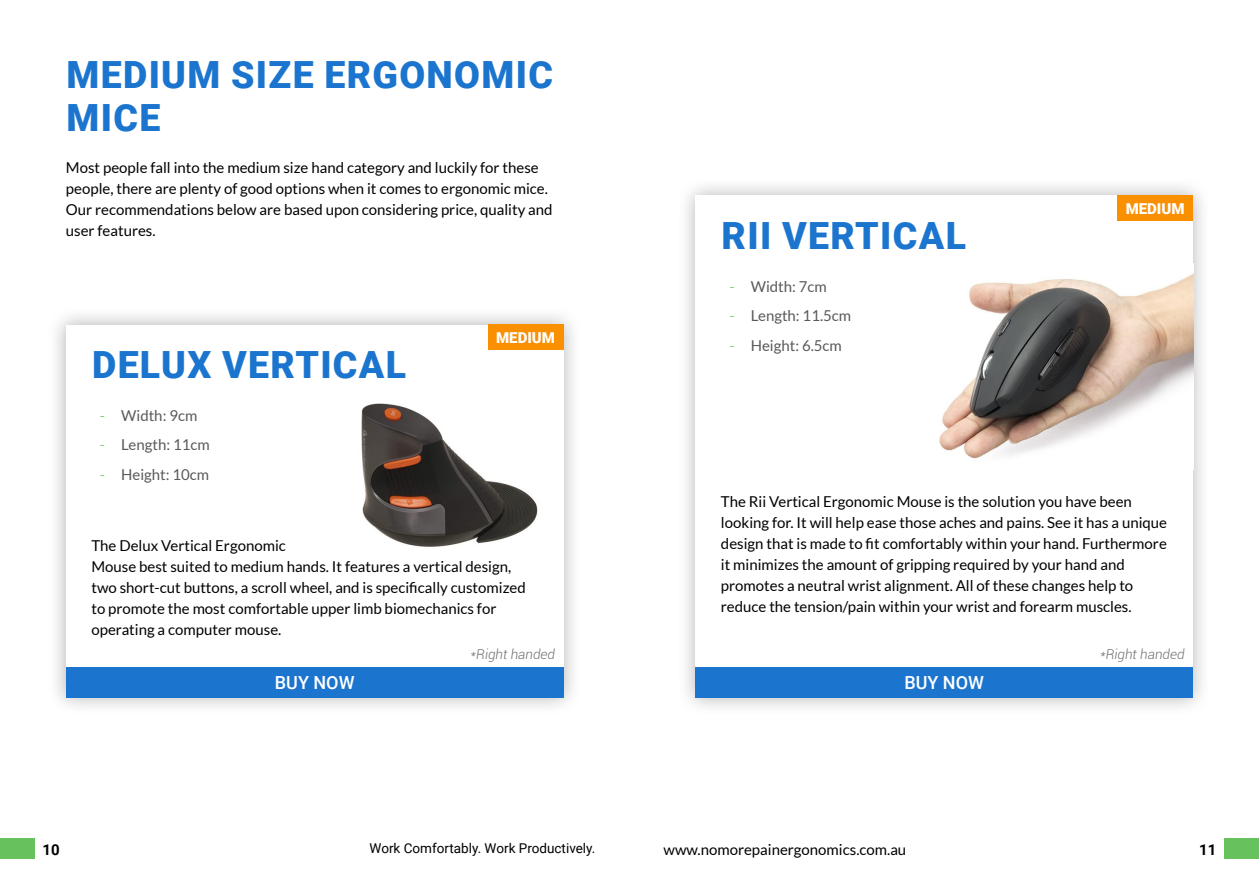
<style>
.page{position:relative;width:1259px;height:893px;background:#fff}
.page>*{position:absolute;margin:0;border:0;box-sizing:border-box;transform-origin:0 0}
.t1{font:900 37.5px/43.5px "Roboto";letter-spacing:.035em;color:#1b75ce}
.t2{font:500 18px "Roboto";color:#fff}
.t3{font:15px/21px "Lato";color:#000}
.t4{font:15px "Lato";color:#58595b}
.t5{font:900 15px "Roboto";color:#fff}
.t6{font:700 15px "Roboto";color:#000}
.t7{font:13.5px "Roboto";color:#000}
.t8{font:italic 300 13.5px "Roboto";color:#6d6e71}
.s1{color:#85cd7d}
</style>
<div class="page">
<div style="left:1225px;top:839px;width:34px;height:20px;background:#67c15d"></div>
<div style="left:0;top:839px;width:34px;height:20px;background:#67c15d"></div>
<div style="left:47px;top:306px;width:535px;height:410px;background:#000;opacity:.3"></div>
<div style="left:66px;top:325px;width:497px;height:372px;background:#fff"></div>
<div style="left:676px;top:177px;width:536px;height:539px;background:#000;opacity:.3"></div>
<div style="left:695px;top:196px;width:498px;height:501px;background:#fff"></div>
<div style="left:488px;top:325px;width:75px;height:25px;background:#fa8f00"></div>
<div style="left:1117px;top:196px;width:76px;height:25px;background:#fa8f00"></div>
<img style="left:361px;top:403px;width:177px;height:144px">
<img style="left:939px;top:273px;width:254px;height:186px">
<div style="left:66px;top:667px;width:497px;height:30px;background:#1b75ce"></div>
<div style="left:695px;top:667px;width:498px;height:30px;background:#1b75ce"></div>
<h1 class="t1" style="left:67px;top:51px;width:488px">MEDIUM SIZE ERGONOMIC<br>MICE</h1>
<p class="t3" style="left:66px;top:157px;width:488px">Most people fall into the medium size hand category and luckily for these people, there are plenty of good options when it comes to ergonomic mice.<br>Our recommendations below are based upon considering price, quality and user features.</p>
<h1 class="t1" style="left:92px;top:342px;width:315px">DELUX VERTICAL</h1>
<p class="t4" style="left:100px;top:407px;width:99px"><span class="s1">-</span> Width: 9cm</p>
<p class="t4" style="left:100px;top:436px;width:111px"><span class="s1">-</span> Length: 11cm</p>
<p class="t4" style="left:100px;top:466px;width:111px"><span class="s1">-</span> Height: 10cm</p>
<p class="t5" style="left:496px;top:327px;width:60px">MEDIUM</p>
<p class="t3" style="left:91px;top:535px;width:436px">The Delux Vertical Ergonomic<br>Mouse best suited to medium hands. It features a vertical design, two short-cut buttons, a scroll wheel, and is specifically customized to promote the most comfortable upper limb biomechanics for operating a computer mouse.</p>
<h1 class="t1" style="left:721px;top:213px;width:246px">RII VERTICAL</h1>
<p class="t4" style="left:729px;top:278px;width:99px"><span class="s1">-</span> Width: 7cm</p>
<p class="t4" style="left:729px;top:307px;width:123px"><span class="s1">-</span> Length: 11.5cm</p>
<p class="t4" style="left:729px;top:337px;width:114px"><span class="s1">-</span> Height: 6.5cm</p>
<p class="t5" style="left:1125px;top:198px;width:60px">MEDIUM</p>
<p class="t3" style="left:721px;top:491px;width:448px">The Rii Vertical Ergonomic Mouse is the solution you have been looking for. It will help ease those aches and pains. See it has a unique design that is made to fit comfortably within your hand. Furthermore it minimizes the amount of gripping required by your hand and promotes a neutral wrist alignment. All of these changes help to reduce the tension/pain within your wrist and forearm muscles.</p>
<p class="t8" style="left:470px;top:645px;width:86px">*Right handed</p>
<p class="t8" style="left:1100px;top:645px;width:86px">*Right handed</p>
<p class="t2" style="left:275px;top:670px;width:81px">BUY NOW</p>
<p class="t2" style="left:904px;top:670px;width:81px">BUY NOW</p>
<p class="t6" style="left:43px;top:839px;width:19px">10</p>
<p class="t7" style="left:369px;top:839px;width:227px">Work Comfortably. Work Productively.</p>
<p class="t3" style="left:663px;top:839px;width:244px">www.nomorepainergonomics.com.au</p>
<p class="t6" style="left:1199px;top:839px;width:19px">11</p>
</div>
